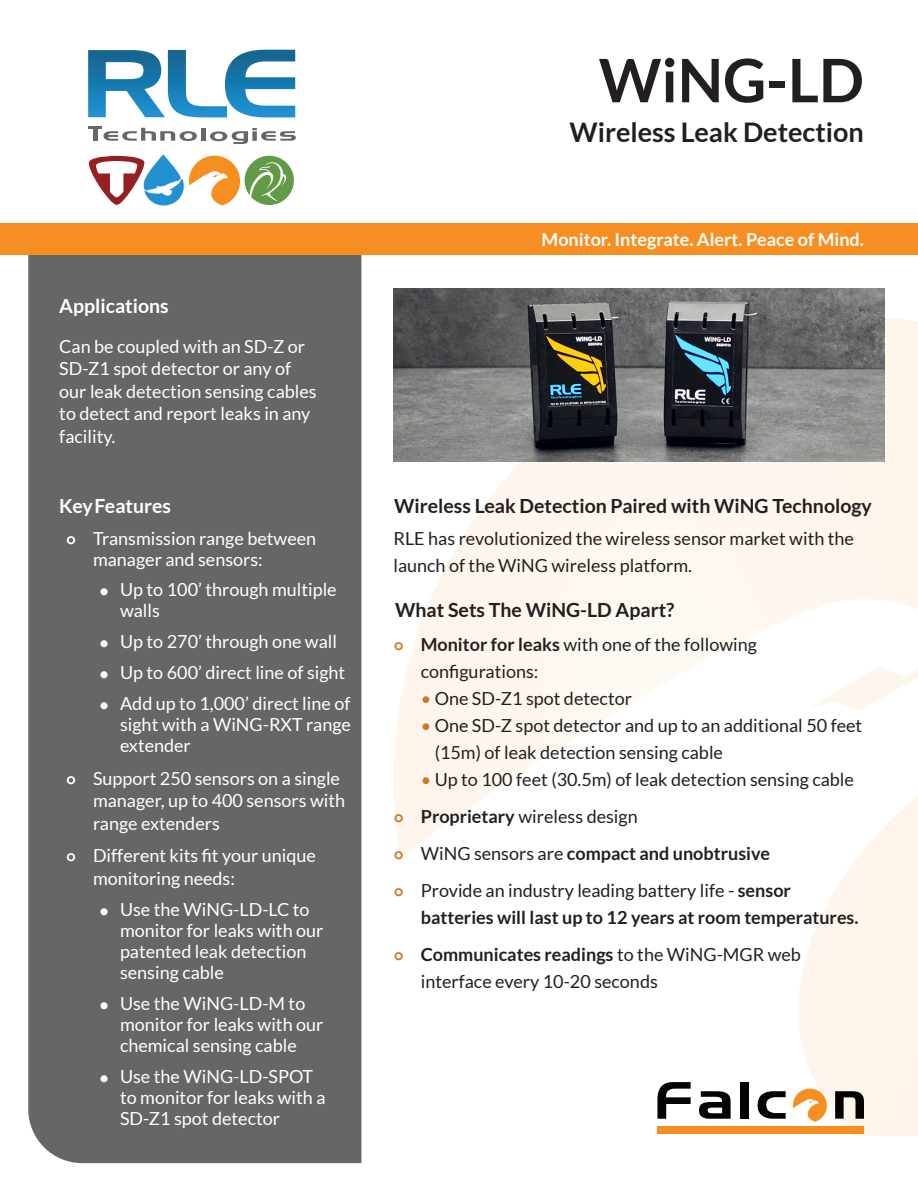
<style>
.page{position:relative;width:918px;height:1188px;background:#fff}
.page>*{position:absolute;margin:0;border:0;box-sizing:border-box;transform-origin:0 0}
.t1{font:700 60px "Lato";color:#231f20}
.t2{font:700 27px "Lato";color:#231f20}
.Body_Header{font:700 19.5px "Lato";color:#231f20}
.Sidebar_Header{font:700 19.5px "Lato";color:#fff}
.Sidebar_Text{font:18px/21px "Lato";color:#fff}
.Body_Text{font:18px/27px "Lato";color:#231f20}
.t3{font:700 18px/27px "Lato";color:#231f20}
.t4{font:700 18px "Lato";color:#fff}
.s1{font-weight:800;font-size:15px}
.s2{font-weight:800;font-size:15px;color:#cc7828}
.s3{font-weight:700}
.s4{color:#cc7828}
.s5{font-weight:400}
</style>
<div class="page">
<div style="left:28px;top:255px;width:333px;height:908px;background:#656765"></div>
<div style="left:0;top:224px;width:918px;height:31px;background:#f68e21"></div>
<div style="left:201px;top:128px;width:5px;height:13px;background:#656765"></div>
<svg style="left:210px;top:128px;width:86px;height:16px"></svg>
<svg style="left:88px;top:50px;width:207px;height:67px"></svg>
<svg style="left:88px;top:127px;width:109px;height:14px"></svg>
<svg style="left:88px;top:154px;width:206px;height:52px"></svg>
<div style="left:395px;top:279px;width:523px;height:849px;background:linear-gradient(to right,#fefcfa,#fefaf6)"></div>
<svg style="left:657px;top:1082px;width:34px;height:37px"></svg>
<svg style="left:698px;top:1091px;width:33px;height:28px"></svg>
<div style="left:740px;top:1082px;width:9px;height:37px;background:#040503"></div>
<svg style="left:756px;top:1091px;width:30px;height:28px"></svg>
<svg style="left:835px;top:1091px;width:29px;height:28px"></svg>
<svg style="left:793px;top:1089px;width:34px;height:33px"></svg>
<div style="left:657px;top:1127px;width:207px;height:7px;background:#f68f21"></div>
<img style="left:393px;top:288px;width:492px;height:173px">
<p class="Sidebar_Header" style="left:59px;top:294px;width:111px">Applications</p>
<p class="Sidebar_Text" style="left:59px;top:335px;width:259px;line-height:22.5px">Can be coupled with an SD-Z or<br>SD-Z1 spot detector or any of our leak detection sensing cables to detect and report leaks in any facility.</p>
<p class="Sidebar_Header" style="left:59px;top:495px;width:113px">Key Features</p>
<p class="Sidebar_Text" style="left:93px;top:527px;width:225px;text-indent:-27px"><span class="s1">○</span> Transmission range between manager and sensors:</p>
<p class="Sidebar_Text" style="left:120px;top:579px;width:218px;text-indent:-20px"><span class="s1">•</span> Up to 100’ through multiple walls</p>
<p class="Sidebar_Text" style="left:100px;top:631px;width:239px"><span class="s1">•</span> Up to 270’ through one wall</p>
<p class="Sidebar_Text" style="left:100px;top:662px;width:247px"><span class="s1">•</span> Up to 600’ direct line of sight</p>
<p class="Sidebar_Text" style="left:120px;top:693px;width:232px;text-align:justify;text-indent:-20px"><span class="s1">•</span> Add up to 1,000’ direct line of sight with a WiNG‑RXT range extender</p>
<p class="Sidebar_Text" style="left:93px;top:767px;width:254px;line-height:22.5px;text-indent:-27px"><span class="s1">○</span> Support 250 sensors on a single manager, up to 400 sensors with range extenders</p>
<p class="Sidebar_Text" style="left:93px;top:845px;width:224px;line-height:22.5px;text-indent:-27px"><span class="s1">○</span> Different kits fit your unique monitoring needs:</p>
<p class="Sidebar_Text" style="left:120px;top:899px;width:205px;text-indent:-20px"><span class="s1">•</span> Use the WiNG-LD-LC to monitor for leaks with our patented leak detection sensing cable</p>
<p class="Sidebar_Text" style="left:120px;top:993px;width:205px;text-indent:-20px"><span class="s1">•</span> Use the WiNG-LD-M to monitor for leaks with our chemical sensing cable</p>
<p class="Sidebar_Text" style="left:120px;top:1066px;width:207px;text-indent:-20px"><span class="s1">•</span> Use the WiNG-LD-SPOT to monitor for leaks with a<br>SD‑Z1 spot detector</p>
<h1 class="t1" style="left:599px;top:46px;width:267px">WiNG-LD</h1>
<h2 class="t2" style="left:569px;top:117px;width:296px">Wireless Leak Detection</h2>
<p class="t4" style="left:542px;top:230px;width:324px">Monitor. Integrate. Alert. Peace of Mind.</p>
<p class="Body_Header" style="left:394px;top:495px;width:479px">Wireless Leak Detection Paired with WiNG Technology</p>
<p class="Body_Text" style="left:393px;top:524px;width:462px">RLE has revolutionized the wireless sensor market with the launch of the WiNG wireless platform.</p>
<p class="Body_Header" style="left:395px;top:599px;width:281px">What Sets The WiNG-LD Apart?</p>
<p class="Body_Text" style="left:421px;top:631px;width:338px;text-indent:-27px"><span class="s2">○</span> <span class="s3">Monitor for leaks</span> with one of the following configurations:</p>
<p class="Body_Text" style="left:421px;top:685px;width:213px"><span class="s4">•</span> One SD-Z1 spot detector</p>
<p class="Body_Text" style="left:435px;top:712px;width:429px;text-indent:-14px"><span class="s4">•</span> One SD-Z spot detector and up to an additional 50 feet (15m) of leak detection sensing cable</p>
<p class="Body_Text" style="left:421px;top:766px;width:435px"><span class="s4">•</span> Up to 100 feet (30.5m) of leak detection sensing cable</p>
<p class="Body_Text" style="left:394px;top:803px;width:246px"><span class="s2">○</span> <span class="s3">Proprietary</span> wireless design</p>
<p class="t3" style="left:394px;top:840px;width:378px"><span class="s2">○</span> <span class="s5">WiNG sensors are</span> compact and unobtrusive</p>
<p class="t3" style="left:421px;top:877px;width:439px;text-indent:-27px"><span class="s2">○</span> <span class="s5">Provide an industry leading battery life -</span> sensor batteries will last up to 12 years at room temperatures.</p>
<p class="Body_Text" style="left:421px;top:941px;width:382px;text-indent:-27px"><span class="s2">○</span> <span class="s3">Communicates readings</span> to the WiNG-MGR web interface every 10-20 seconds</p>
</div>
